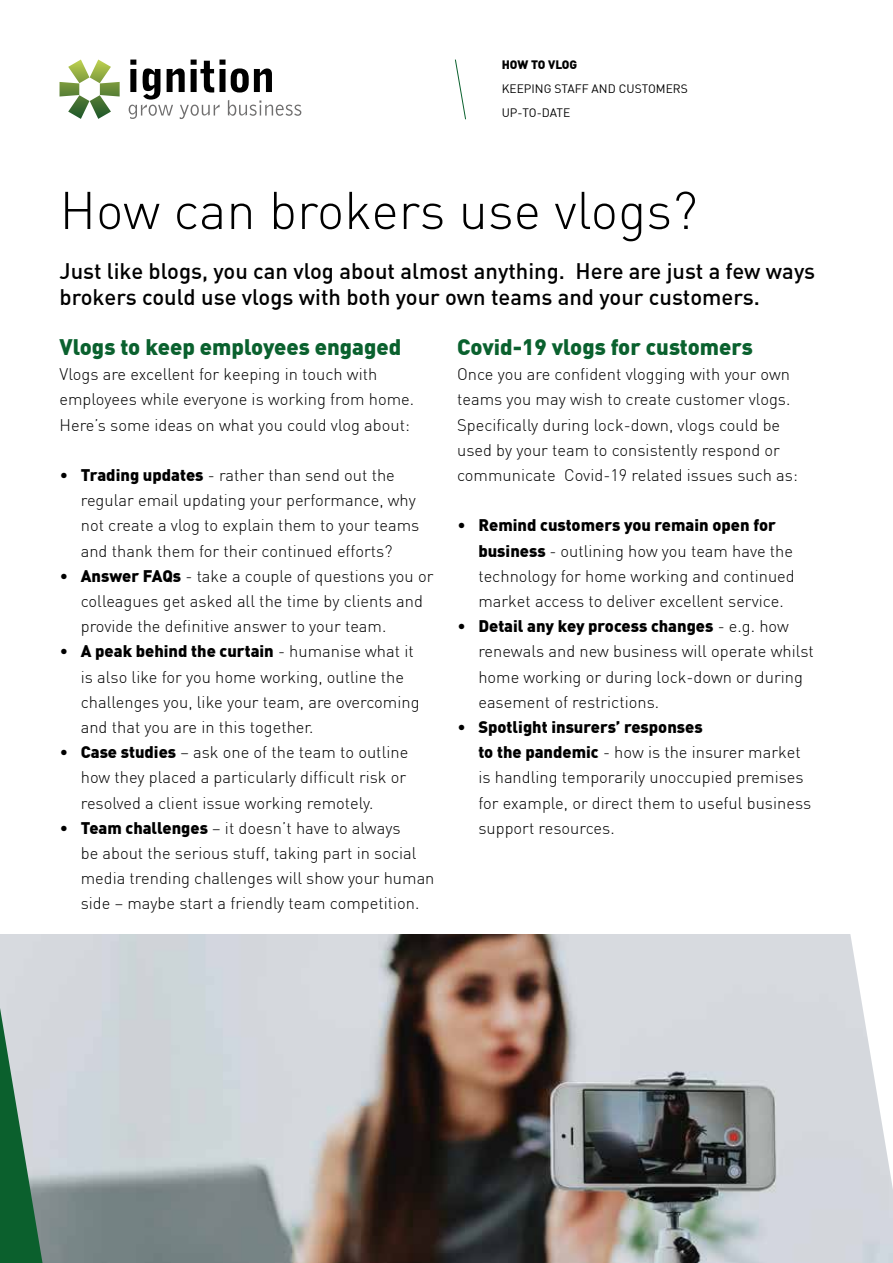
<style>
.page{position:relative;width:893px;height:1263px;background:#fff}
.page>*{position:absolute;margin:0;border:0;box-sizing:border-box;transform-origin:0 0}
.t1{font:300 52.2px "DIN";color:#000}
.t2{font:500 22.05px/25.2px "DIN";color:#000}
.t3{font:900 22.05px "DIN";color:#0a612e}
.t4{font:300 16.5px/25.2px "DIN";color:#000}
.t5{font:12px/24px "DIN";color:#000}
.t6{font:900 12px "DIN";letter-spacing:-.005em;color:#000}
.s1{font-weight:900}
</style>
<div class="page">
<img style="left:0;top:935px;width:893px;height:328px">
<svg style="left:129px;top:60px;width:172px;height:59px"></svg>
<svg style="left:60px;top:60px;width:60px;height:59px"></svg>
<svg style="left:848px;top:934px;width:45px;height:256px"></svg>
<svg style="left:0;top:1008px;width:43px;height:255px;background:#6c9881"></svg>
<svg style="left:455px;top:59px;width:11px;height:61px"></svg>
<p class="t6" style="left:502px;top:57px;width:77px">HOW TO VLOG</p>
<p class="t5" style="left:502px;top:76px;width:187px">KEEPING STAFF AND CUSTOMERS<br>UP-TO-DATE</p>
<h1 class="t1" style="left:60px;top:178px;width:639px">How can brokers use vlogs?</h1>
<h2 class="t2" style="left:60px;top:258px;width:757px">Just like blogs, you can vlog about almost anything. Here are just a few ways brokers could use vlogs with both your own teams and your customers.</h2>
<h2 class="t3" style="left:60px;top:332px;width:343px">Vlogs to keep employees engaged</h2>
<p class="t4" style="left:60px;top:361px;width:356px">Vlogs are excellent for keeping in touch with employees while everyone is working from home.<br>Here’s some ideas on what you could vlog about:</p>
<p class="t4" style="left:81px;top:462px;width:340px;text-indent:-21px">• <span class="s1">Trading updates</span> - rather than send out the regular email updating your performance, why not create a vlog to explain them to your teams and thank them for their continued efforts?</p>
<p class="t4" style="left:81px;top:563px;width:354px;text-indent:-21px">• <span class="s1">Answer FAQs</span> - take a couple of questions you or colleagues get asked all the time by clients and provide the definitive answer to your team.</p>
<p class="t4" style="left:81px;top:639px;width:340px;text-indent:-21px">• <span class="s1">A peak behind the curtain</span> - humanise what it is also like for you home working, outline the challenges you, like your team, are overcoming and that you are in this together.</p>
<p class="t4" style="left:81px;top:739px;width:329px;text-indent:-21px">• <span class="s1">Case studies</span> – ask one of the team to outline how they placed a particularly difficult risk or resolved a client issue working remotely.</p>
<p class="t4" style="left:81px;top:815px;width:355px;text-indent:-21px">• <span class="s1">Team challenges</span> – it doesn’t have to always<br>be about the serious stuff, taking part in social media trending challenges will show your human side – maybe start a friendly team competition.</p>
<h2 class="t3" style="left:457px;top:332px;width:297px">Covid-19 vlogs for customers</h2>
<p class="t4" style="left:457px;top:361px;width:342px">Once you are confident vlogging with your own teams you may wish to create customer vlogs.<br>Specifically during lock-down, vlogs could be used by your team to consistently respond or communicate Covid-19 related issues such as:</p>
<p class="t4" style="left:478px;top:513px;width:318px;text-indent:-21px">• <span class="s1">Remind customers you remain open for business</span> - outlining how you team have the technology for home working and continued market access to deliver excellent service.</p>
<p class="t4" style="left:478px;top:613px;width:337px;text-indent:-21px">• <span class="s1">Detail any key process changes</span> - e.g. how renewals and new business will operate whilst home working or during lock-down or during easement of restrictions.</p>
<p class="t4" style="left:478px;top:714px;width:334px;text-indent:-21px">• <span class="s1">Spotlight insurers’ responses<br>to the pandemic</span> - how is the insurer market is handling temporarily unoccupied premises for example, or direct them to useful business support resources.</p>
</div>
